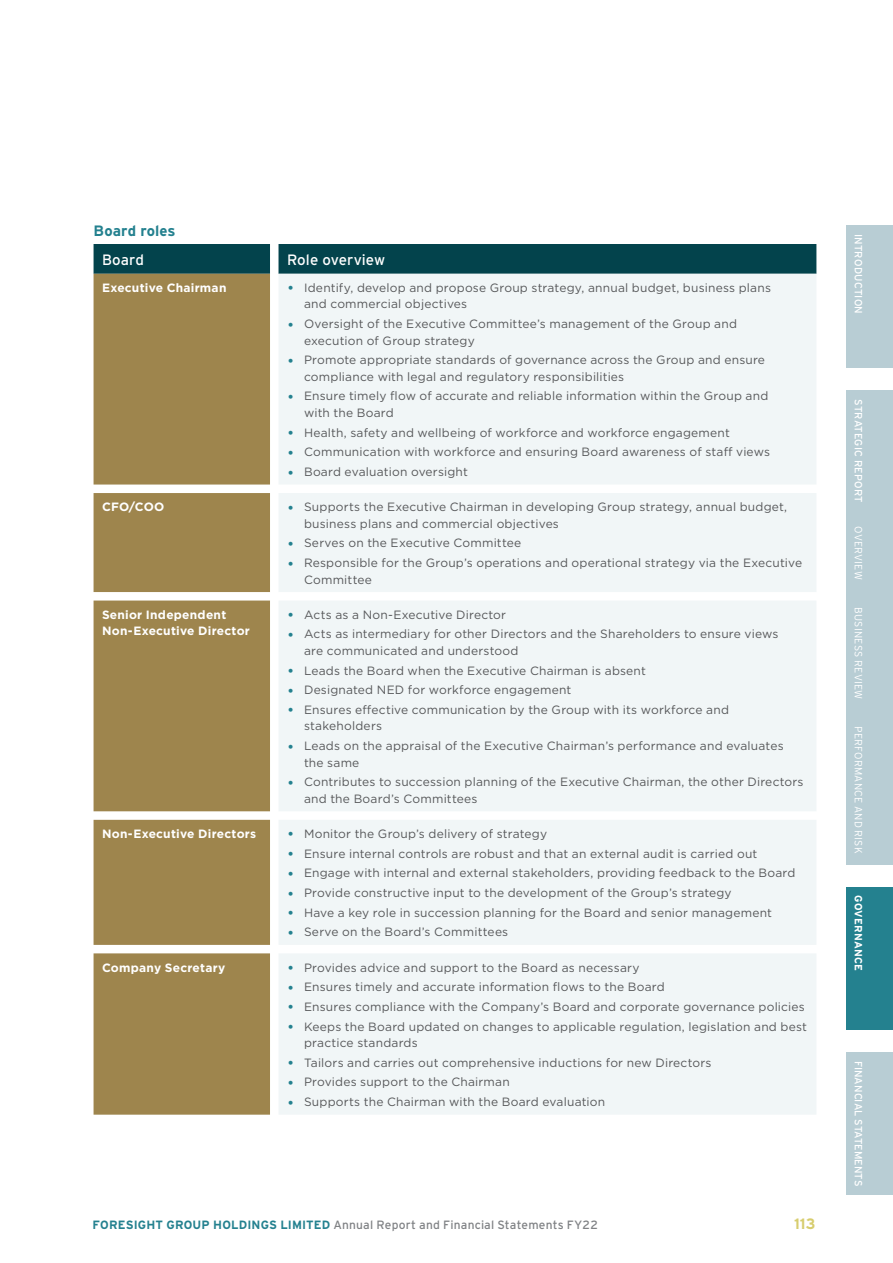
<style>
.page{position:relative;width:893px;height:1263px;background:#fff}
.page>*{position:absolute;margin:0;border:0;box-sizing:border-box;transform-origin:0 0}
.t1{font:15px "Interstate";letter-spacing:.005em;color:#fff}
.t2{font:700 15px "Interstate";letter-spacing:.005em;color:#24818f}
.t3{font:700 15px "Interstate";color:#d7cd6e}
.t4{font:12px/16.5px "Gotham";letter-spacing:.015em;color:#57585a}
.t5{font:700 12px/16.5px "Gotham";letter-spacing:.02em;color:#fff}
.t6{font:12px "Interstate";letter-spacing:.015em;color:#808285}
.t7{font:10.5px "Interstate";letter-spacing:.015em;color:#fff}
.t8{font:300 10.5px "Interstate";letter-spacing:.02em;color:#fff}
.t9{font:700 10.5px "Interstate";letter-spacing:.01em;color:#fff}
.s1{font-size:15px;color:#24818f}
.s2{font-weight:700;color:#24818f}
</style>
<div class="page">
<div style="left:846px;top:390px;width:47px;height:474px;background:#b8cdd4"></div>
<div style="left:846px;top:225px;width:47px;height:143px;background:#b8cdd4"></div>
<div style="left:846px;top:887px;width:47px;height:143px;background:#24818f"></div>
<div style="left:846px;top:1052px;width:47px;height:143px;background:#b8cdd4"></div>
<div style="left:94px;top:244px;width:722px;height:30px;background:#03434c"></div>
<div style="left:94px;top:274px;width:176px;height:841px;background:#9e854d"></div>
<div style="left:279px;top:274px;width:537px;height:840px;background:#f1f6f7"></div>
<p class="t2" style="left:94px;top:222px;width:84px">Board roles</p>
<p class="t1" style="left:102px;top:252px;width:44px">Board</p>
<p class="t1" style="left:287px;top:252px;width:100px">Role overview</p>
<p class="t5" style="left:102px;top:279px;width:126px">Executive Chairman</p>
<p class="t4" style="left:304px;top:279px;width:468px;text-indent:-17px"><span class="s1">•</span> Identify, develop and propose Group strategy, annual budget, business plans and commercial objectives</p>
<p class="t4" style="left:304px;top:315px;width:435px;text-indent:-17px"><span class="s1">•</span> Oversight of the Executive Committee’s management of the Group and execution of Group strategy</p>
<p class="t4" style="left:304px;top:351px;width:463px;text-indent:-17px"><span class="s1">•</span> Promote appropriate standards of governance across the Group and ensure compliance with legal and regulatory responsibilities</p>
<p class="t4" style="left:304px;top:388px;width:466px;text-indent:-17px"><span class="s1">•</span> Ensure timely flow of accurate and reliable information within the Group and with the Board</p>
<p class="t4" style="left:287px;top:424px;width:444px"><span class="s1">•</span> Health, safety and wellbeing of workforce and workforce engagement</p>
<p class="t4" style="left:287px;top:444px;width:484px"><span class="s1">•</span> Communication with workforce and ensuring Board awareness of staff views</p>
<p class="t4" style="left:287px;top:463px;width:182px"><span class="s1">•</span> Board evaluation oversight</p>
<p class="t5" style="left:102px;top:499px;width:64px">CFO/COO</p>
<p class="t4" style="left:304px;top:498px;width:485px;text-indent:-17px"><span class="s1">•</span> Supports the Executive Chairman in developing Group strategy, annual budget, business plans and commercial objectives</p>
<p class="t4" style="left:287px;top:535px;width:236px"><span class="s1">•</span> Serves on the Executive Committee</p>
<p class="t4" style="left:304px;top:554px;width:500px;text-indent:-17px"><span class="s1">•</span> Responsible for the Group’s operations and operational strategy via the Executive<br>Committee</p>
<p class="t5" style="left:102px;top:606px;width:149px">Senior Independent<br>Non‑Executive Director</p>
<p class="t4" style="left:287px;top:606px;width:221px"><span class="s1">•</span> Acts as a Non-Executive Director</p>
<p class="t4" style="left:304px;top:626px;width:476px;text-indent:-17px"><span class="s1">•</span> Acts as intermediary for other Directors and the Shareholders to ensure views are communicated and understood</p>
<p class="t4" style="left:287px;top:662px;width:360px"><span class="s1">•</span> Leads the Board when the Executive Chairman is absent</p>
<p class="t4" style="left:287px;top:681px;width:286px"><span class="s1">•</span> Designated NED for workforce engagement</p>
<p class="t4" style="left:304px;top:701px;width:426px;text-indent:-17px"><span class="s1">•</span> Ensures effective communication by the Group with its workforce and stakeholders</p>
<p class="t4" style="left:304px;top:737px;width:481px;text-indent:-17px"><span class="s1">•</span> Leads on the appraisal of the Executive Chairman’s performance and evaluates the same</p>
<p class="t4" style="left:304px;top:773px;width:501px;text-indent:-17px"><span class="s1">•</span> Contributes to succession planning of the Executive Chairman, the other Directors and the Board’s Committees</p>
<p class="t5" style="left:102px;top:825px;width:156px">Non-Executive Directors</p>
<p class="t4" style="left:287px;top:825px;width:262px"><span class="s1">•</span> Monitor the Group’s delivery of strategy</p>
<p class="t4" style="left:287px;top:845px;width:472px"><span class="s1">•</span> Ensure internal controls are robust and that an external audit is carried out</p>
<p class="t4" style="left:287px;top:864px;width:510px"><span class="s1">•</span> Engage with internal and external stakeholders, providing feedback to the Board</p>
<p class="t4" style="left:287px;top:884px;width:446px"><span class="s1">•</span> Provide constructive input to the development of the Group’s strategy</p>
<p class="t4" style="left:287px;top:904px;width:487px"><span class="s1">•</span> Have a key role in succession planning for the Board and senior management</p>
<p class="t4" style="left:287px;top:924px;width:223px"><span class="s1">•</span> Serve on the Board’s Committees</p>
<p class="t5" style="left:102px;top:959px;width:125px">Company Secretary</p>
<p class="t4" style="left:287px;top:959px;width:354px"><span class="s1">•</span> Provides advice and support to the Board as necessary</p>
<p class="t4" style="left:287px;top:978px;width:379px"><span class="s1">•</span> Ensures timely and accurate information flows to the Board</p>
<p class="t4" style="left:287px;top:998px;width:519px"><span class="s1">•</span> Ensures compliance with the Company’s Board and corporate governance policies</p>
<p class="t4" style="left:304px;top:1018px;width:504px;text-indent:-17px"><span class="s1">•</span> Keeps the Board updated on changes to applicable regulation, legislation and best practice standards</p>
<p class="t4" style="left:287px;top:1054px;width:426px"><span class="s1">•</span> Tailors and carries out comprehensive inductions for new Directors</p>
<p class="t4" style="left:287px;top:1074px;width:224px"><span class="s1">•</span> Provides support to the Chairman</p>
<p class="t4" style="left:287px;top:1093px;width:320px"><span class="s1">•</span> Supports the Chairman with the Board evaluation</p>
<p class="t6" style="left:93px;top:1218px;width:507px"><span class="s2">FORESIGHT GROUP HOLDINGS LIMITED</span> Annual Report and Financial Statements FY22</p>
<p class="t3" style="left:794px;top:1215px;width:23px">113</p>
<p class="t7" style="left:864px;top:234px;width:81px;rotate:90deg">INTRODUCTION</p>
<p class="t7" style="left:864px;top:399px;width:105px;rotate:90deg">STRATEGIC REPORT</p>
<p class="t8" style="left:864px;top:526px;width:55px;rotate:90deg">OVERVIEW</p>
<p class="t8" style="left:864px;top:607px;width:94px;rotate:90deg">BUSINESS REVIEW</p>
<p class="t8" style="left:864px;top:726px;width:129px;rotate:90deg">PERFORMANCE AND RISK</p>
<p class="t9" style="left:864px;top:895px;width:77px;rotate:90deg">GOVERNANCE</p>
<p class="t7" style="left:864px;top:1060px;width:127px;rotate:90deg">FINANCIAL STATEMENTS</p>
</div>
